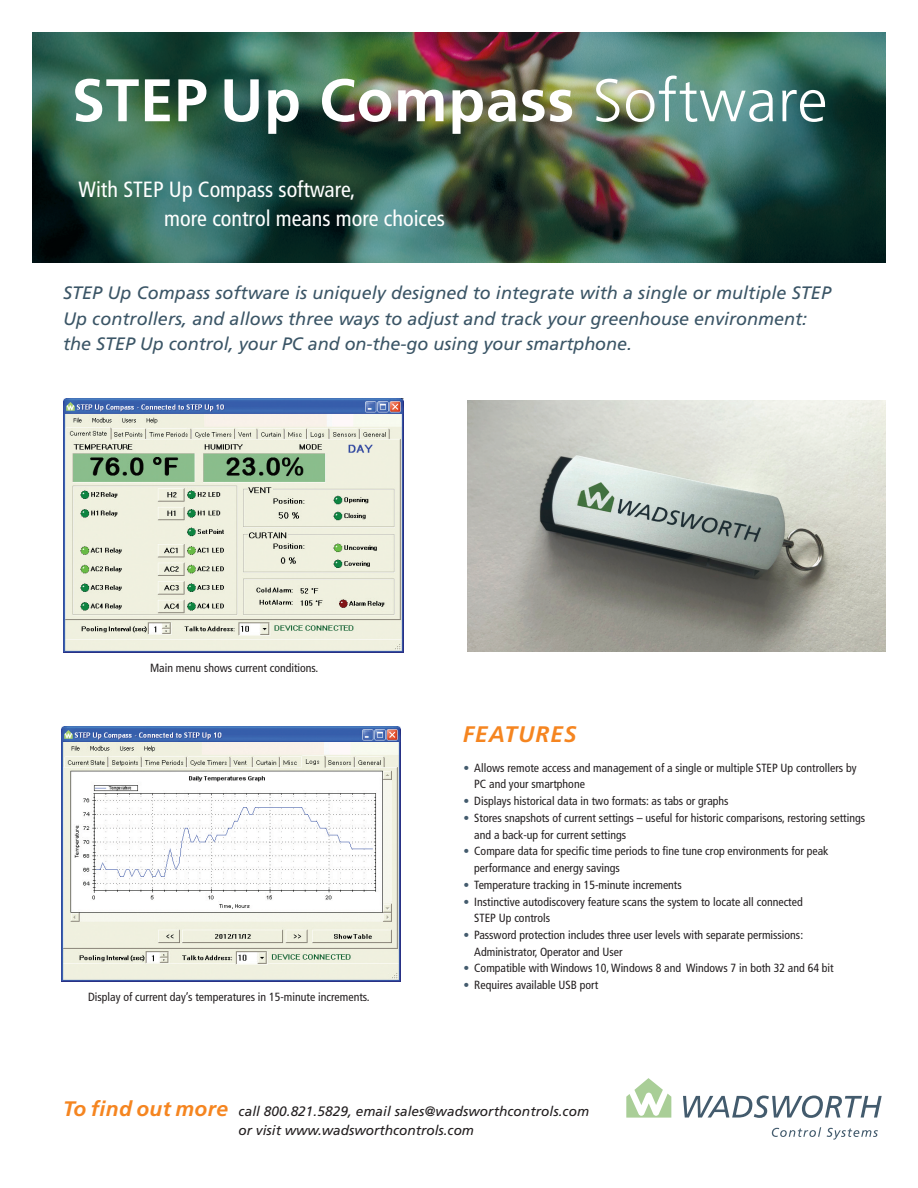
<style>
.page{position:relative;width:918px;height:1188px;background:#fff}
.page>*{position:absolute;margin:0;border:0;box-sizing:border-box;transform-origin:0 0}
.t1{font:700 60px "Frutiger";letter-spacing:.015em;color:#fff}
.t2{font:italic 700 22.5px "Frutiger";letter-spacing:.05em;color:#f58520}
.t3{font:condensed 22.05px/28.3px "Frutiger";color:#fff}
.t4{font:italic 18px/25.5px "Frutiger";letter-spacing:.005em;color:#3b5566}
.t5{font:italic 13.65px/19.5px "Frutiger";letter-spacing:.005em;color:#231f20}
.t6{font:condensed 11.85px/16.8px "Frutiger";color:#231f20}
.s1{font-weight:300}
.s2{font-size:11.7px;color:#435b6d}
.s3{font-weight:700;font-size:21px;color:#f58520}
</style>
<div class="page">
<img style="left:32px;top:32px;width:854px;height:230px">
<img style="left:61px;top:727px;width:339px;height:254px">
<img style="left:64px;top:399px;width:339px;height:254px">
<svg style="left:626px;top:1078px;width:45px;height:40px"></svg>
<svg style="left:772px;top:1127px;width:49px;height:10px"></svg>
<svg style="left:827px;top:1128px;width:51px;height:12px"></svg>
<svg style="left:683px;top:1096px;width:199px;height:22px"></svg>
<img style="left:467px;top:400px;width:419px;height:252px">
<h1 class="t1" style="left:72px;top:76px;width:757px">STEP Up Compass <span class="s1">Software</span></h1>
<h3 class="t3" style="left:164px;top:177px;width:282px;text-indent:-86px">With STEP Up Compass software,<br>more control means more choices</h3>
<p class="t4" style="left:63px;top:281px;width:769px">STEP Up Compass software is uniquely designed to integrate with a single or multiple STEP<br>Up controllers, and allows three ways to adjust and track your greenhouse environment: the STEP Up control, your PC and on-the-go using your smartphone.</p>
<p class="t6" style="left:150px;top:661px;width:170px">Main menu shows current conditions.</p>
<p class="t6" style="left:88px;top:990px;width:283px">Display of current day’s temperatures in 15-minute increments.</p>
<h2 class="t2" style="left:463px;top:725px;width:115px">FEATURES</h2>
<p class="t6" style="left:474px;top:760px;width:384px;text-indent:-11px"><span class="s2">•</span> Allows remote access and management of a single or multiple STEP Up controllers by<br>PC and your smartphone</p>
<p class="t6" style="left:464px;top:794px;width:267px"><span class="s2">•</span> Displays historical data in two formats: as tabs or graphs</p>
<p class="t6" style="left:474px;top:810px;width:392px;text-indent:-11px"><span class="s2">•</span> Stores snapshots of current settings – useful for historic comparisons, restoring settings and a back-up for current settings</p>
<p class="t6" style="left:474px;top:844px;width:356px;text-indent:-11px"><span class="s2">•</span> Compare data for specific time periods to fine tune crop environments for peak performance and energy savings</p>
<p class="t6" style="left:464px;top:877px;width:220px"><span class="s2">•</span> Temperature tracking in 15-minute increments</p>
<p class="t6" style="left:474px;top:894px;width:330px;text-indent:-11px"><span class="s2">•</span> Instinctive autodiscovery feature scans the system to locate all connected<br>STEP Up controls</p>
<p class="t6" style="left:474px;top:927px;width:330px;text-indent:-11px"><span class="s2">•</span> Password protection includes three user levels with separate permissions:<br>Administrator, Operator and User</p>
<p class="t6" style="left:464px;top:961px;width:372px"><span class="s2">•</span> Compatible with Windows 10,Windows 8 and Windows 7 in both 32 and 64 bit</p>
<p class="t6" style="left:464px;top:978px;width:136px"><span class="s2">•</span> Requires available USB port</p>
<p class="t5" style="left:239px;top:1102px;width:352px;text-indent:-175px"><span class="s3">To find out more</span> call 800.821.5829, email sales@wadsworthcontrols.com or visit www.wadsworthcontrols.com</p>
</div>
